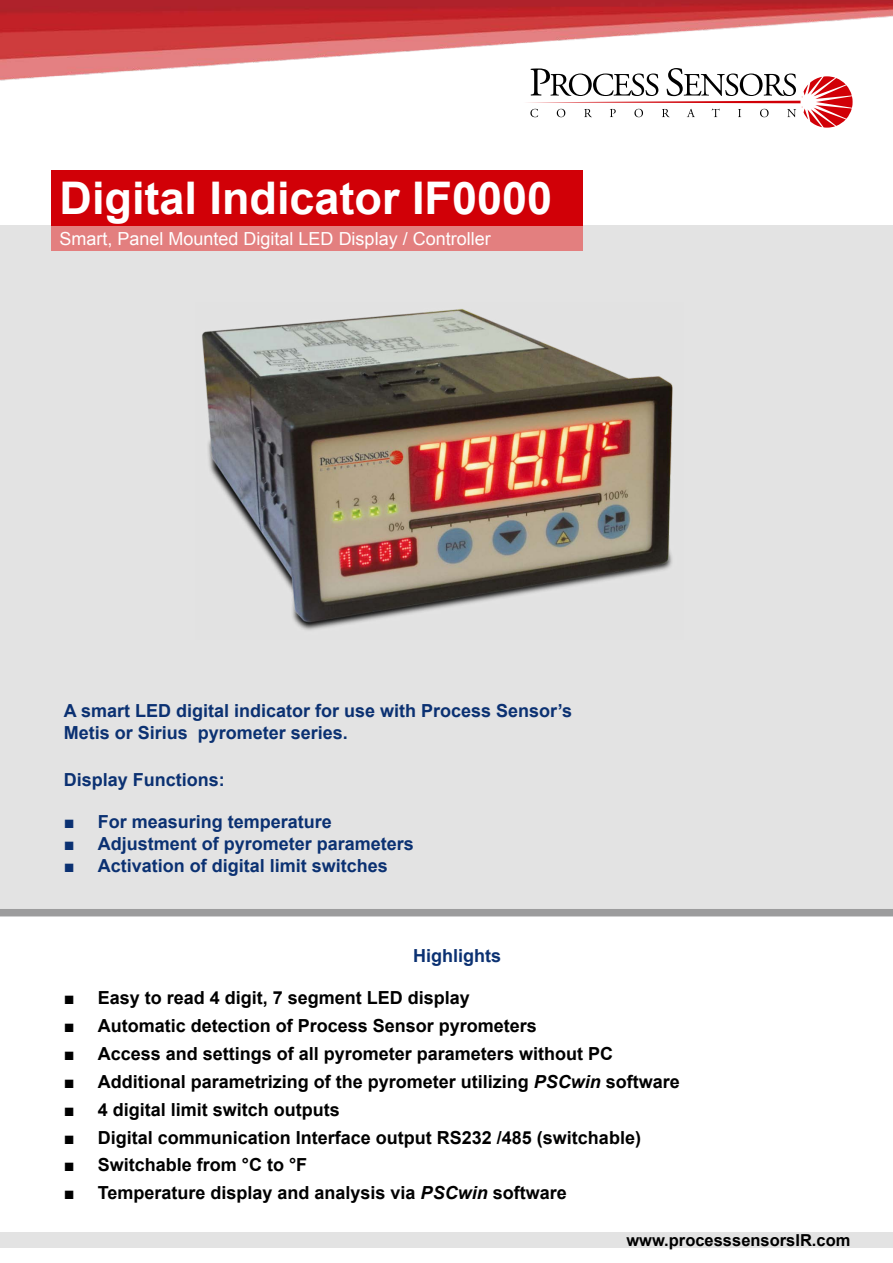
<style>
.page{position:relative;width:893px;height:1263px;background:#fff}
.page>*{position:absolute;margin:0;border:0;box-sizing:border-box;transform-origin:0 0}
.t1{font:700 45px "Arial";color:#fff}
.t2{font:700 18px "Arial";color:#000}
.t3{font:700 18px/21.6px "Arial";color:#0b3172}
.t4{font:18px "Arial";color:#fff}
.t5{font:700 16.5px "Arial";color:#000}
.s1{font-style:italic}
</style>
<div class="page">
<div style="left:0;top:225px;width:893px;height:686px;background:#e3e3e3"></div>
<div style="left:0;top:909px;width:893px;height:7px;background:#9c9c9d"></div>
<img style="left:202px;top:309px;width:471px;height:321px">
<div style="left:51px;top:225px;width:532px;height:26px;background:#e37f7f"></div>
<div style="left:51px;top:170px;width:532px;height:55px;background:#d10007"></div>
<svg style="left:527px;top:87px;width:326px;height:41px"></svg>
<div style="left:0;top:1232px;width:893px;height:16px;background:#e3e3e3"></div>
<img style="left:0;top:0;width:893px;height:87px">
<h1 class="t1" style="left:60px;top:168px;width:494px">Digital Indicator IF0000</h1>
<p class="t4" style="left:60px;top:227px;width:433px">Smart, Panel Mounted Digital LED Display / Controller</p>
<p class="t3" style="left:64px;top:701px;width:510px">A smart LED digital indicator for use with Process Sensor’s<br>Metis or Sirius pyrometer series.</p>
<p class="t3" style="left:64px;top:770px;width:163px">Display Functions:</p>
<p class="t3" style="left:64px;top:812px;width:270px">■ For measuring temperature</p>
<p class="t3" style="left:64px;top:833px;width:352px">■ Adjustment of pyrometer parameters</p>
<p class="t3" style="left:64px;top:855px;width:326px">■ Activation of digital limit switches</p>
<p class="t3" style="left:413px;top:945px;width:90px">Highlights</p>
<p class="t2" style="left:64px;top:985px;width:408px">■ Easy to read 4 digit, 7 segment LED display</p>
<p class="t2" style="left:64px;top:1013px;width:475px">■ Automatic detection of Process Sensor pyrometers</p>
<p class="t2" style="left:64px;top:1041px;width:551px">■ Access and settings of all pyrometer parameters without PC</p>
<p class="t2" style="left:64px;top:1069px;width:618px">■ Additional parametrizing of the pyrometer utilizing <span class="s1">PSCwin</span> software</p>
<p class="t2" style="left:64px;top:1097px;width:278px">■ 4 digital limit switch outputs</p>
<p class="t2" style="left:64px;top:1125px;width:579px">■ Digital communication Interface output RS232 /485 (switchable)</p>
<p class="t2" style="left:64px;top:1153px;width:245px">■ Switchable from °C to °F</p>
<p class="t2" style="left:64px;top:1181px;width:504px">■ Temperature display and analysis via <span class="s1">PSCwin</span> software</p>
<p class="t5" style="left:626px;top:1229px;width:226px">www.processsensorsIR.com</p>
</div>
